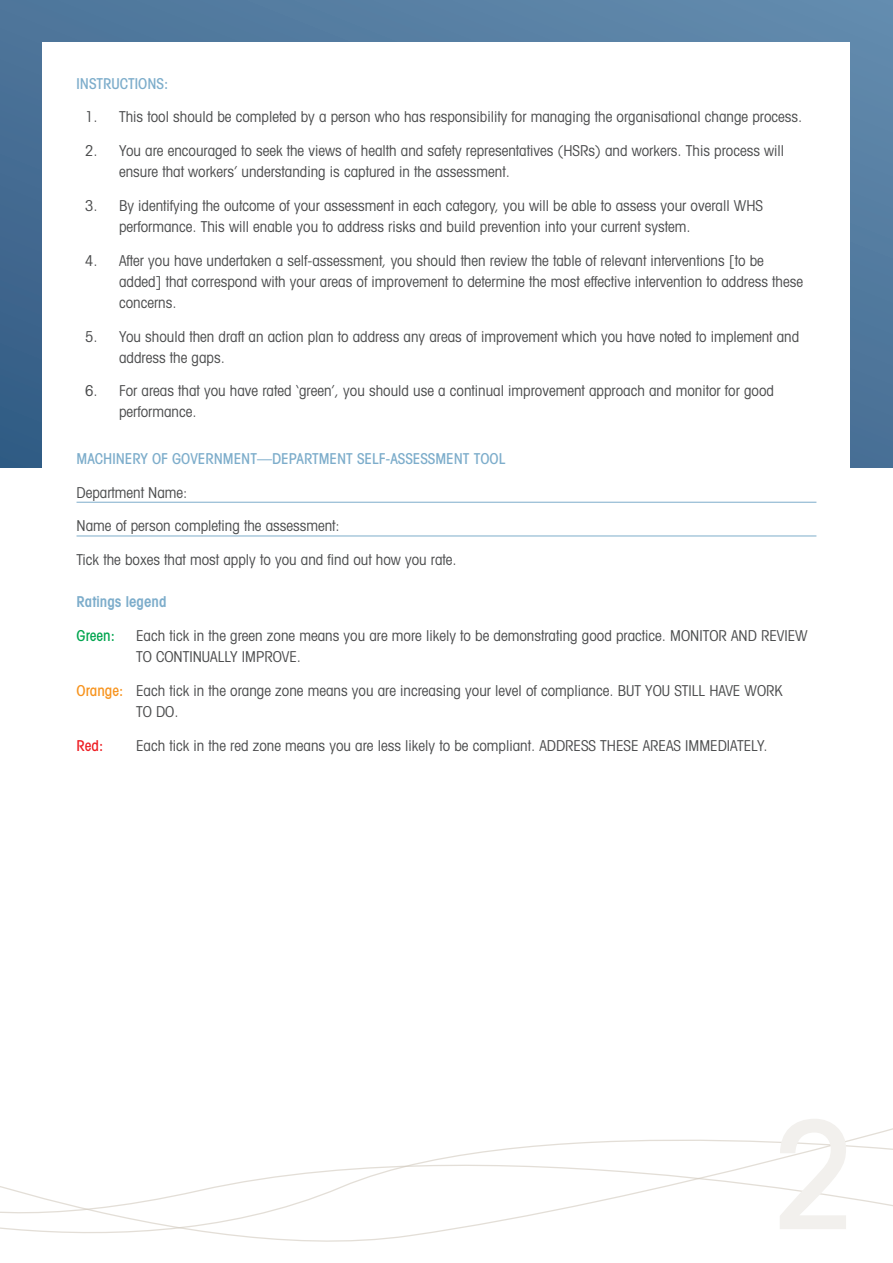
<style>
.page{position:relative;width:893px;height:1263px;background:#fff}
.page>*{position:absolute;margin:0;border:0;box-sizing:border-box;transform-origin:0 0}
.Bullet_1{font:condensed 15px/21px "Avant Garde";color:#4b4c4d}
.Text{font:condensed 15px "Avant Garde";color:#4b4c4d}
.Heading_1{font:500 condensed 15px "Avant Garde";color:#7dadcb}
.Heading_2{font:600 condensed 15px "Avant Garde";color:#7dadcb}
.Bullet_1-2{font:500 condensed 15px "Avant Garde";color:#00a54f}
.Bullet_1-3{font:500 condensed 15px "Avant Garde";color:#ee1d23}
.s1{font-weight:500;color:#f7931d}
</style>
<div class="page">
<svg style="left:0;top:1128px;width:893px;height:114px"></svg>
<svg style="left:0;top:0;width:893px;height:468px;background:#527a9e"></svg>
<div style="left:43px;top:43px;width:807px;height:478px;background:#fff"></div>
<hr style="left:77px;top:502px;width:739px;height:1px;background:#7dadcb">
<hr style="left:77px;top:536px;width:739px;height:1px;background:#7dadcb">
<p class="Heading_1" style="left:77px;top:74px;width:93px">INSTRUCTIONS:</p>
<p class="Bullet_1" style="left:85px;top:106px;width:719px">1. This tool should be completed by a person who has responsibility for managing the organisational change process.</p>
<p class="Bullet_1" style="left:119px;top:140px;width:667px;text-indent:-34px">2. You are encouraged to seek the views of health and safety representatives (HSRs) and workers. This process will ensure that workers’ understanding is captured in the assessment.</p>
<p class="Bullet_1" style="left:119px;top:195px;width:646px;text-indent:-34px">3. By identifying the outcome of your assessment in each category, you will be able to assess your overall WHS performance. This will enable you to address risks and build prevention into your current system.</p>
<p class="Bullet_1" style="left:119px;top:250px;width:686px;text-indent:-34px">4. After you have undertaken a self-assessment, you should then review the table of relevant interventions [to be added] that correspond with your areas of improvement to determine the most effective intervention to address these concerns.</p>
<p class="Bullet_1" style="left:119px;top:325px;width:682px;text-indent:-34px">5. You should then draft an action plan to address any areas of improvement which you have noted to implement and address the gaps.</p>
<p class="Bullet_1" style="left:119px;top:380px;width:656px;text-indent:-34px">6. For areas that you have rated ‘green’, you should use a continual improvement approach and monitor for good performance.</p>
<p class="Heading_1" style="left:77px;top:449px;width:430px">MACHINERY OF GOVERNMENT—DEPARTMENT SELF-ASSESSMENT TOOL</p>
<p class="Text" style="left:77px;top:483px;width:112px">Department Name:</p>
<p class="Text" style="left:77px;top:517px;width:265px">Name of person completing the assessment:</p>
<p class="Text" style="left:77px;top:550px;width:382px">Tick the boxes that most apply to you and find out how you rate.</p>
<p class="Heading_2" style="left:77px;top:593px;width:92px">Ratings legend</p>
<p class="Bullet_1-2" style="left:77px;top:626px;width:40px">Green:</p>
<p class="Bullet_1" style="left:136px;top:625px;width:673px">Each tick in the green zone means you are more likely to be demonstrating good practice. MONITOR AND REVIEW<br>TO CONTINUALLY IMPROVE.</p>
<p class="Bullet_1" style="left:136px;top:680px;width:648px;text-indent:-60px"><span class="s1">Orange:</span> Each tick in the orange zone means you are increasing your level of compliance. BUT YOU STILL HAVE WORK<br>TO DO.</p>
<p class="Bullet_1-3" style="left:77px;top:736px;width:28px">Red:</p>
<p class="Bullet_1" style="left:136px;top:734px;width:633px">Each tick in the red zone means you are less likely to be compliant. ADDRESS THESE AREAS IMMEDIATELY.</p>
</div>
